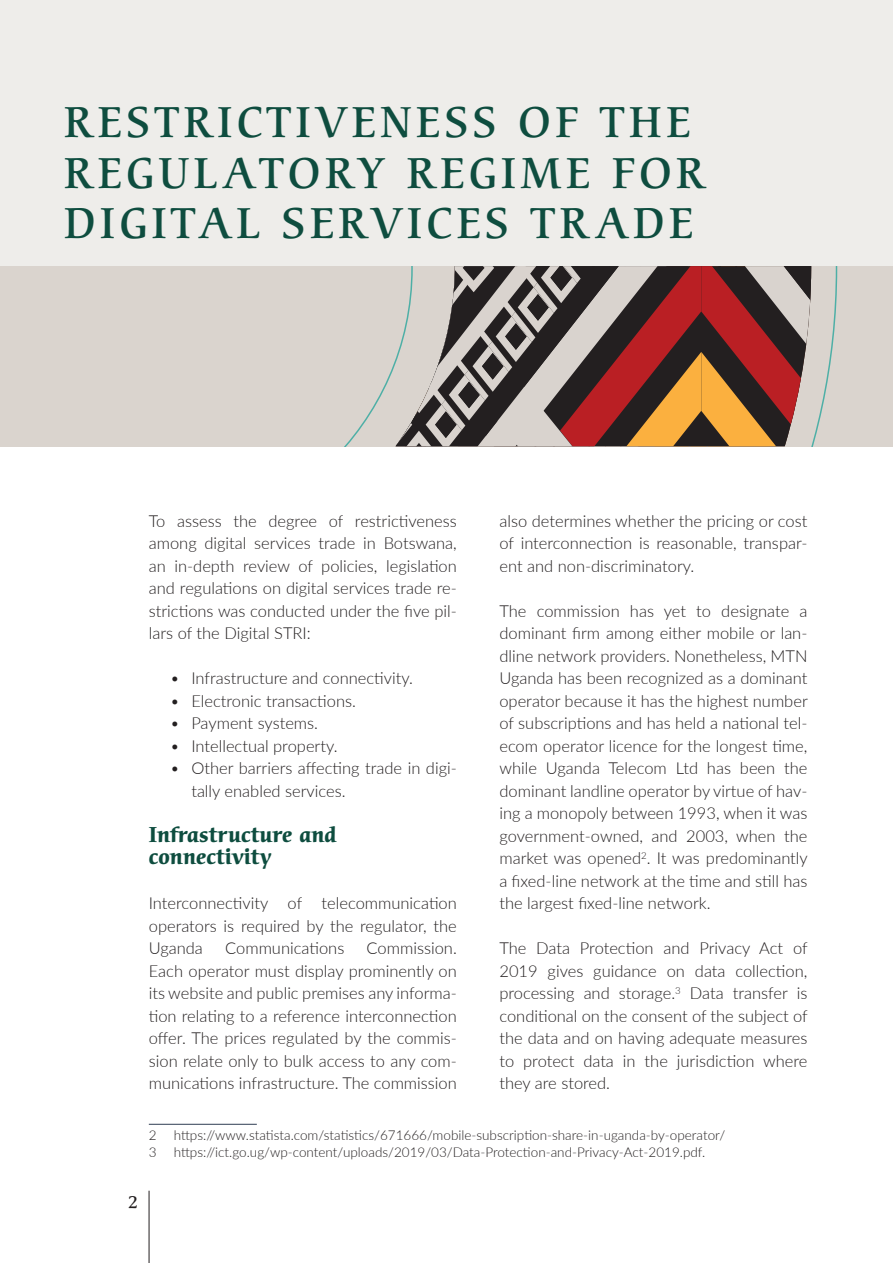
<style>
.page{position:relative;width:893px;height:1263px;background:#fff}
.page>*{position:absolute;margin:0;border:0;box-sizing:border-box;transform-origin:0 0}
.t1{font:500 42px/50.4px "Cerigo Std";letter-spacing:.1em;color:#0e4d3f}
._02_Head_2{font:700 21px/22.5px "Cerigo Std";color:#0e4d3f}
._00_Body_text{font:300 16.5px/22.5px "Lato";color:#231f20;text-align:justify}
.t2{font:500 16.5px "Cerigo Std";color:#231f20}
._06_Footnote{font:300 13.5px "Lato";color:#231f20}
</style>
<div class="page">
<div style="left:0;top:0;width:893px;height:446px;background:#eeedea"></div>
<div style="left:0;top:266px;width:893px;height:180px;background:#dad4ce"></div>
<svg style="left:345px;top:266px;width:492px;height:180px"></svg>
<hr style="left:149px;top:1191px;width:1px;height:72px;background:#231f20">
<hr style="left:149px;top:1124px;width:108px;height:1px;background:#2f3d52">
<p class="t1" style="left:64px;top:99px;width:643px">RESTRICTIVENESS OF THE<br>REGULATORY REGIME FOR<br>DIGITAL SERVICES TRADE</p>
<p class="_00_Body_text" style="left:149px;top:509px;width:310px">To assess the degree of restrictiveness among digital services trade in Botswana, an in-depth review of policies, legislation and regulations on digital services trade re&shy;strictions was conducted under the five pil&shy;lars of the Digital STRI:</p>
<p class="_00_Body_text" style="left:170px;top:666px;width:244px">• Infrastructure and connectivity.</p>
<p class="_00_Body_text" style="left:170px;top:689px;width:187px">• Electronic transactions.</p>
<p class="_00_Body_text" style="left:170px;top:711px;width:150px">• Payment systems.</p>
<p class="_00_Body_text" style="left:170px;top:734px;width:169px">• Intellectual property.</p>
<p class="_00_Body_text" style="left:191px;top:756px;width:267px;text-indent:-21px">• Other barriers affecting trade in digi&shy;tally enabled services.</p>
<p class="_02_Head_2" style="left:149px;top:823px;width:189px">Infrastructure and connectivity</p>
<p class="_00_Body_text" style="left:149px;top:891px;width:310px">Interconnectivity of telecommunication operators is required by the regulator, the Uganda</p>
<p class="_00_Body_text" style="left:225px;top:936px;width:121px">Communications</p>
<p class="_00_Body_text" style="left:149px;top:936px;width:310px;text-indent:218px">Commission.<br>Each operator must display prominently on its website and public premises any informa&shy;tion relating to a reference interconnection offer. The prices regulated by the commis&shy;sion relate only to bulk access to any com&shy;munications infrastructure. The commission</p>
<p class="_00_Body_text" style="left:499px;top:509px;width:310px">also determines whether the pricing or cost of interconnection is reasonable, transpar&shy;ent and non-discriminatory.</p>
<p class="_00_Body_text" style="left:499px;top:599px;width:310px">The commission has yet to designate a dominant firm among either mobile or lan&shy;dline network providers. Nonetheless, MTN Uganda has been recognized as a dominant operator because it has the highest number of subscriptions and has held a national tel&shy;ecom operator licence for the longest time, while Uganda Telecom Ltd has been the dominant landline operator by virtue of hav&shy;ing a monopoly between 1993, when it was government-owned, and 2003, when the market was opened<sup>2</sup>. It was predominantly a fixed-line network at the time and still has the largest fixed-line network.</p>
<p class="_00_Body_text" style="left:499px;top:936px;width:310px">The Data Protection and Privacy Act of 2019 gives guidance on data collection, processing and storage.<sup>3</sup> Data transfer is conditional on the consent of the subject of the data and on having adequate measures to protect data in the jurisdiction where they are stored.</p>
<p class="_06_Footnote" style="left:149px;top:1126px;width:9px">2</p>
<p class="_06_Footnote" style="left:174px;top:1126px;width:553px">https://www.statista.com/statistics/671666/mobile-subscription-share-in-uganda-by-operator/</p>
<p class="_06_Footnote" style="left:149px;top:1142px;width:9px">3</p>
<p class="_06_Footnote" style="left:174px;top:1142px;width:533px">https://ict.go.ug/wp-content/uploads/2019/03/Data-Protection-and-Privacy-Act-2019.pdf.</p>
<p class="t2" style="left:128px;top:1193px;width:12px">2</p>
</div>
